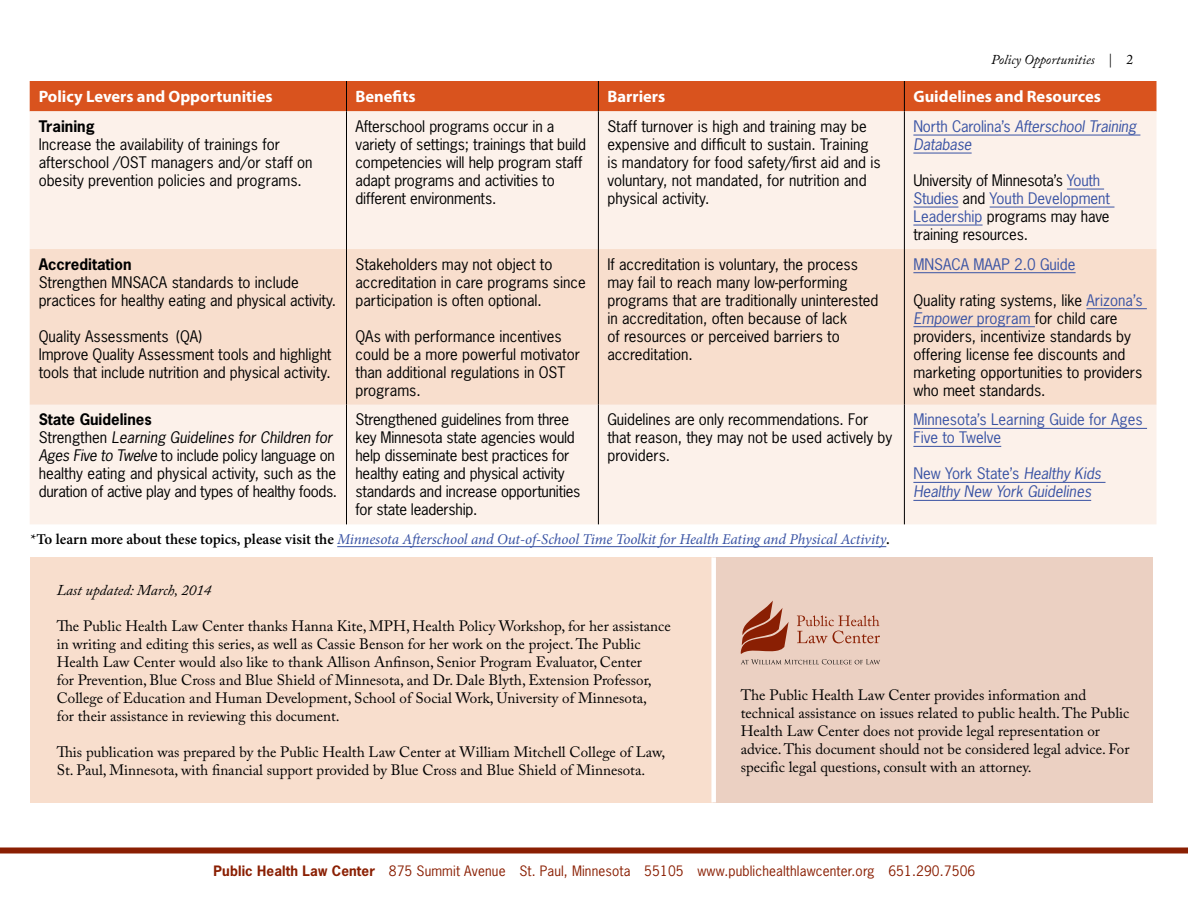
<style>
.page{position:relative;width:1188px;height:918px;background:#fff}
.page>*{position:absolute;margin:0;border:0;box-sizing:border-box;transform-origin:0 0}
.t1{font:700 16.5px "Myriad Pro";color:#fff}
.t2{font:15px/18px "News Gothic Std";color:#000}
.t3{font:15px/18px "Adobe Caslon Pro";color:#000}
.t4{font:15px/18px "News Gothic Std";letter-spacing:-.02em;color:#000}
.t5{font:15px/18px "News Gothic Std";color:#3953a4}
.t6{font:italic 15px "Minion Pro";letter-spacing:-.01em;color:#3953a4}
.t7{font:700 15px "News Gothic Std";color:#000}
.t8{font:italic 15px "Adobe Caslon Pro";color:#000}
.t9{font:13.5px "News Gothic Std";letter-spacing:.01em;color:#8a1f03}
.t10{font:italic 13.5px "Adobe Caslon Pro";color:#000}
.s1{font-style:normal}
.s2{color:#3953a4}
.s3{font-style:normal;color:#000}
.s4{font-weight:600;font-style:normal;color:#000}
.s5{font-weight:700}
</style>
<div class="page">
<div style="left:0;top:848px;width:1188px;height:6px;background:#8a1f03"></div>
<div style="left:30px;top:81px;width:1126px;height:30px;background:#d9531e"></div>
<div style="left:30px;top:111px;width:1126px;height:413px;background:#fcf1ea"></div>
<div style="left:30px;top:249px;width:1126px;height:156px;background:#f8decd"></div>
<hr style="left:598px;top:111px;width:1px;height:138px;background:#000">
<hr style="left:904px;top:111px;width:1px;height:138px;background:#000">
<hr style="left:598px;top:249px;width:1px;height:156px;background:#000">
<hr style="left:904px;top:249px;width:1px;height:156px;background:#000">
<hr style="left:598px;top:405px;width:1px;height:119px;background:#000">
<hr style="left:904px;top:405px;width:1px;height:119px;background:#000">
<hr style="left:346px;top:111px;width:1px;height:138px;background:#000">
<hr style="left:346px;top:249px;width:1px;height:156px;background:#000">
<hr style="left:346px;top:405px;width:1px;height:119px;background:#000">
<hr style="left:346px;top:81px;width:1px;height:30px;background:#000">
<hr style="left:598px;top:81px;width:1px;height:30px;background:#000">
<hr style="left:904px;top:81px;width:1px;height:30px;background:#000">
<hr style="left:913px;top:135px;width:227px;height:1px;background:#3953a4">
<hr style="left:913px;top:153px;width:59px;height:1px;background:#3953a4">
<hr style="left:1067px;top:189px;width:37px;height:1px;background:#3953a4">
<hr style="left:913px;top:207px;width:45px;height:1px;background:#3953a4">
<hr style="left:990px;top:207px;width:124px;height:1px;background:#3953a4">
<hr style="left:913px;top:225px;width:70px;height:1px;background:#3953a4">
<hr style="left:913px;top:272px;width:163px;height:1px;background:#3953a4">
<hr style="left:1087px;top:308px;width:60px;height:1px;background:#3953a4">
<hr style="left:913px;top:326px;width:122px;height:1px;background:#3953a4">
<hr style="left:913px;top:428px;width:234px;height:1px;background:#3953a4">
<hr style="left:913px;top:446px;width:88px;height:1px;background:#3953a4">
<hr style="left:913px;top:482px;width:193px;height:1px;background:#3953a4">
<hr style="left:913px;top:500px;width:178px;height:1px;background:#3953a4">
<div style="left:30px;top:557px;width:684px;height:245px;background:#f8decd"></div>
<div style="left:714px;top:557px;width:439px;height:245px;background:#ebd0c2"></div>
<div style="left:711px;top:557px;width:5px;height:245px;background:#fff"></div>
<svg style="left:740px;top:601px;width:140px;height:63px"></svg>
<hr style="left:337px;top:546px;width:549px;height:1px;background:#3953a4">
<p class="t10" style="left:991px;top:52px;width:144px">Policy Opportunities <span class="s1">| 2</span></p>
<p class="t1" style="left:39px;top:86px;width:235px">Policy Levers and Opportunities</p>
<p class="t1" style="left:356px;top:86px;width:62px">Benefits</p>
<p class="t1" style="left:607px;top:86px;width:59px">Barriers</p>
<p class="t1" style="left:913px;top:86px;width:189px">Guidelines and Resources</p>
<p class="t7" style="left:39px;top:116px;width:58px">Training</p>
<p class="t2" style="left:39px;top:135px;width:275px">Increase the availability of trainings for afterschool /OST managers and/or staff on obesity prevention policies and programs.</p>
<p class="t2" style="left:356px;top:117px;width:232px">Afterschool programs occur in a variety of settings; trainings that build competencies will help program staff adapt programs and activities to different environments.</p>
<p class="t2" style="left:607px;top:117px;width:275px">Staff turnover is high and training may be expensive and difficult to sustain. Training is mandatory for food safety/first aid and is voluntary, not mandated, for nutrition and physical activity.</p>
<p class="t5" style="left:913px;top:117px;width:227px">N o rt h C a ro l i n a ’s Afterschool Training<br>Database</p>
<p class="t2" style="left:913px;top:171px;width:198px">University of Minnesota’s <span class="s2">Youth<br>Studies</span> and <span class="s2">Youth Development<br>Leadership</span> programs may have training resources.</p>
<p class="t7" style="left:39px;top:254px;width:94px">Accreditation</p>
<p class="t2" style="left:39px;top:273px;width:299px">Strengthen MNSACA standards to include practices for healthy eating and physical activity.</p>
<p class="t2" style="left:39px;top:327px;width:294px">Quality Assessments (QA)<br>Improve Quality Assessment tools and highlight tools that include nutrition and physical activity.</p>
<p class="t7" style="left:39px;top:410px;width:115px">State Guidelines</p>
<p class="t4" style="left:39px;top:429px;width:300px">S t re n g t h e n Learning Guidelines for Children for Ages Five to Twelve to include policy language on healthy eating and physical activity, such as the duration of active play and types of healthy foods.</p>
<p class="t2" style="left:355px;top:255px;width:232px">Stakeholders may not object to accreditation in care programs since participation is often optional.</p>
<p class="t2" style="left:355px;top:327px;width:226px">QAs with performance incentives could be a more powerful motivator than additional regulations in OST programs.</p>
<p class="t2" style="left:607px;top:255px;width:273px">If accreditation is voluntary, the process may fail to reach many low-performing programs that are traditionally uninterested in accreditation, often because of lack<br>of resources or perceived barriers to accreditation.</p>
<p class="t5" style="left:913px;top:255px;width:164px">MNSACA MAAP 2.0 Guide</p>
<p class="t2" style="left:913px;top:291px;width:231px">Quality rating systems, like <span class="s2">Arizona’s Empower program</span> for child care providers, incentivize standards by offering license fee discounts and marketing opportunities to providers who meet standards.</p>
<p class="t2" style="left:355px;top:411px;width:227px">Strengthened guidelines from three key Minnesota state agencies would help disseminate best practices for healthy eating and physical activity standards and increase opportunities for state leadership.</p>
<p class="t2" style="left:607px;top:411px;width:286px">Guidelines are only recommendations. For that reason, they may not be used actively by providers.</p>
<p class="t5" style="left:913px;top:411px;width:231px">Minnesota’s Learning Guide for Ages<br>Five to Twelve</p>
<p class="t5" style="left:913px;top:465px;width:192px">New York State’s Healthy Kids<br>Healthy New York Guidelines</p>
<p class="t6" style="left:31px;top:529px;width:861px"><span class="s3">*</span><span class="s4">To learn more about these topics, please visit the</span> Minnesota Afterschool and Out-of-School Time Toolkit for Health Eating and Physical Activity<span class="s4">.</span></p>
<p class="t8" style="left:57px;top:581px;width:156px">Last updated: March, 2014</p>
<p class="t3" style="left:57px;top:617px;width:616px">The Public Health Law Center thanks Hanna Kite, MPH, Health Policy Workshop, for her assistance in writing and editing this series, as well as Cassie Benson for her work on the project. The Public Health Law Center would also like to thank Allison Anfinson, Senior Program Evaluator, Center<br>for Prevention, Blue Cross and Blue Shield of Minnesota, and Dr. Dale Blyth, Extension Professor, College of Education and Human Development, School of Social Work, University of Minnesota,<br>for their assistance in reviewing this document.</p>
<p class="t3" style="left:57px;top:743px;width:610px">This publication was prepared by the Public Health Law Center at William Mitchell College of Law,<br>St. Paul, Minnesota, with financial support provided by Blue Cross and Blue Shield of Minnesota.</p>
<p class="t3" style="left:741px;top:686px;width:390px">The Public Health Law Center provides information and technical assistance on issues related to public health. The Public Health Law Center does not provide legal representation or advice. This document should not be considered legal advice. For specific legal questions, consult with an attorney.</p>
<p class="t9" style="left:214px;top:862px;width:763px"><span class="s5">Public Health Law Center</span> 875 Summit Avenue St. Paul, Minnesota 55105 www.publichealthlawcenter.org 651.290.7506</p>
</div>
